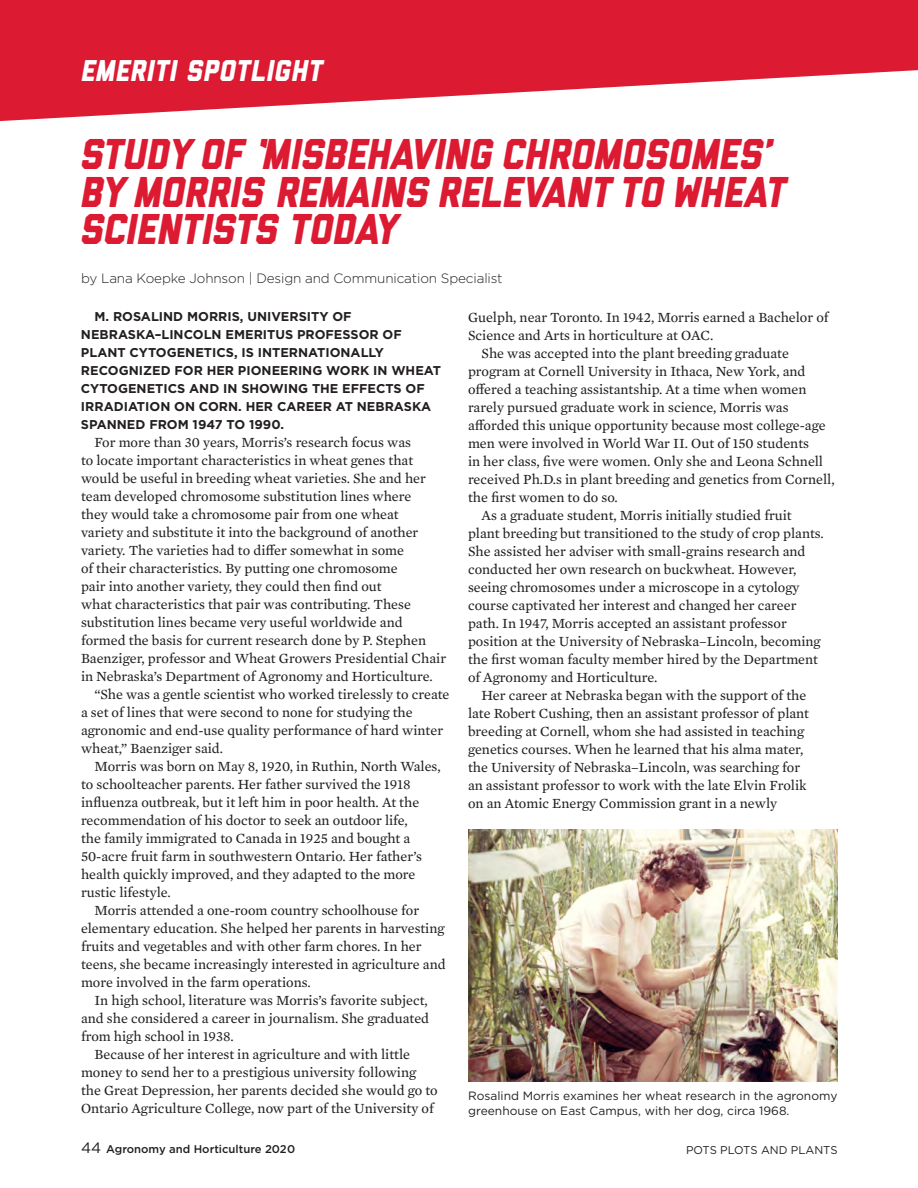
<style>
.page{position:relative;width:918px;height:1188px;background:#fff}
.page>*{position:absolute;margin:0;border:0;box-sizing:border-box;transform-origin:0 0}
.Headline_2{font:italic 800 43.05px/37.5px "Liberator";color:#dc1a32}
.Headline_2-2{font:italic 800 30px "Liberator";letter-spacing:.02em;color:#fff}
.Body_Copy{font:14.25px/18px "Mercury Text G2";color:#231f20}
.Byline{font:300 13.5px "Gotham";letter-spacing:-.01em;color:#231f20}
.Body_Copy-2{font:700 12.75px/18px "Gotham";color:#231f20}
.Photo_cutlines{font:12px/14.4px "Gotham";color:#231f20}
.t1{font:500 11.25px "Gotham";color:#231f20}
.t2{font:11.25px "Gotham";color:#231f20}
.s1{font-weight:400;font-size:15px}
</style>
<div class="page">
<img style="left:469px;top:830px;width:369px;height:251px">
<svg style="left:0;top:0;width:918px;height:121px;fill:#dc1a32"></svg>
<p class="Headline_2-2" style="left:81px;top:55px;width:243px">EMERITI SPOTLIGHT</p>
<p class="Headline_2" style="left:81px;top:136px;width:707px">STUDY OF ‘MISBEHAVING CHROMOSOMES’<br>BY MORRIS REMAINS RELEVANT TO WHEAT<br>SCIENTISTS TODAY</p>
<p class="Byline" style="left:81px;top:270px;width:423px">by Lana Koepke Johnson | Design and Communication Specialist</p>
<p class="Body_Copy-2" style="left:81px;top:308px;width:362px;text-indent:14px">M. ROSALIND MORRIS, UNIVERSITY OF NEBRASKA–LINCOLN EMERITUS PROFESSOR OF PLANT CYTOGENETICS, IS INTERNATIONALLY RECOGNIZED FOR HER PIONEERING WORK IN WHEAT CYTOGENETICS AND IN SHOWING THE EFFECTS OF IRRADIATION ON CORN. HER CAREER AT NEBRASKA SPANNED FROM 1947 TO 1990.</p>
<p class="Body_Copy" style="left:81px;top:433px;width:367px;text-indent:13px">For more than 30 years, Morris’s research focus was<br>to locate important characteristics in wheat genes that would be useful in breeding wheat varieties. She and her team developed chromosome substitution lines where<br>they would take a chromosome pair from one wheat<br>variety and substitute it into the background of another variety. The varieties had to differ somewhat in some<br>of their characteristics. By putting one chromosome<br>pair into another variety, they could then find out<br>what characteristics that pair was contributing. These substitution lines became very useful worldwide and formed the basis for current research done by P. Stephen Baenziger, professor and Wheat Growers Presidential Chair in Nebraska’s Department of Agronomy and Horticulture.</p>
<p class="Body_Copy" style="left:81px;top:685px;width:370px;text-indent:13px">“She was a gentle scientist who worked tirelessly to create a set of lines that were second to none for studying the agronomic and end-use quality performance of hard winter wheat,” Baenziger said.</p>
<p class="Body_Copy" style="left:81px;top:757px;width:361px;text-indent:13px">Morris was born on May 8, 1920, in Ruthin, North Wales, to schoolteacher parents. Her father survived the 1918 influenza outbreak, but it left him in poor health. At the recommendation of his doctor to seek an outdoor life,<br>the family immigrated to Canada in 1925 and bought a 50-acre fruit farm in southwestern Ontario. Her father’s health quickly improved, and they adapted to the more rustic lifestyle.</p>
<p class="Body_Copy" style="left:81px;top:901px;width:366px;text-indent:13px">Morris attended a one-room country schoolhouse for elementary education. She helped her parents in harvesting fruits and vegetables and with other farm chores. In her teens, she became increasingly interested in agriculture and more involved in the farm operations.</p>
<p class="Body_Copy" style="left:81px;top:991px;width:350px;text-align:justify;text-indent:13px">In high school, literature was Morris’s favorite subject, and she considered a career in journalism. She graduated from high school in 1938.</p>
<p class="Body_Copy" style="left:81px;top:1045px;width:358px;text-indent:13px">Because of her interest in agriculture and with little money to send her to a prestigious university following the Great Depression, her parents decided she would go to Ontario Agriculture College, now part of the University of</p>
<p class="Body_Copy" style="left:468px;top:308px;width:362px">Guelph, near Toronto. In 1942, Morris earned a Bachelor of<br>Science and Arts in horticulture at OAC.</p>
<p class="Body_Copy" style="left:468px;top:344px;width:368px;text-indent:13px">She was accepted into the plant breeding graduate program at Cornell University in Ithaca, New York, and offered a teaching assistantship. At a time when women rarely pursued graduate work in science, Morris was afforded this unique opportunity because most college-age men were involved in World War II. Out of 150 students<br>in her class, five were women. Only she and Leona Schnell received Ph.D.s in plant breeding and genetics from Cornell, the first women to do so.</p>
<p class="Body_Copy" style="left:468px;top:506px;width:357px;text-indent:13px">As a graduate student, Morris initially studied fruit plant breeding but transitioned to the study of crop plants.<br>She assisted her adviser with small-grains research and conducted her own research on buckwheat. However, seeing chromosomes under a microscope in a cytology course captivated her interest and changed her career path. In 1947, Morris accepted an assistant professor position at the University of Nebraska–Lincoln, becoming the first woman faculty member hired by the Department of Agronomy and Horticulture.</p>
<p class="Body_Copy" style="left:468px;top:686px;width:343px;text-indent:13px">Her career at Nebraska began with the support of the late Robert Cushing, then an assistant professor of plant breeding at Cornell, whom she had assisted in teaching genetics courses. When he learned that his alma mater, the University of Nebraska–Lincoln, was searching for an assistant professor to work with the late Elvin Frolik on an Atomic Energy Commission grant in a newly</p>
<p class="Photo_cutlines" style="left:468px;top:1088px;width:371px">Rosalind Morris examines her wheat research in the agronomy greenhouse on East Campus, with her dog, circa 1968.</p>
<p class="t1" style="left:81px;top:1142px;width:216px"><span class="s1">44</span> Agronomy and Horticulture 2020</p>
<p class="t2" style="left:686px;top:1143px;width:153px">POTS PLOTS AND PLANTS</p>
</div>
